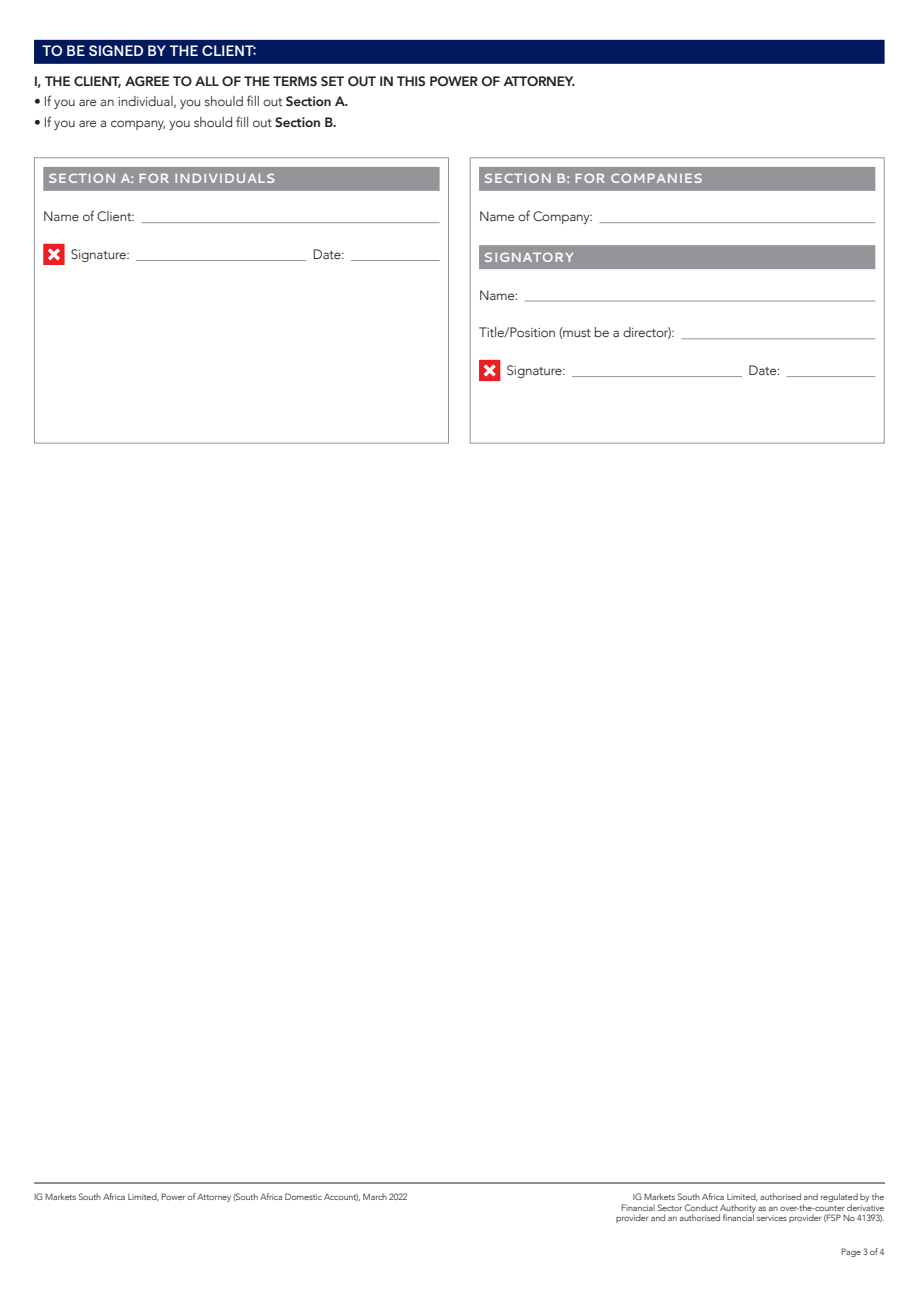
<style>
.page{position:relative;width:919px;height:1289px;background:#fff}
.page>*{position:absolute;margin:0;border:0;box-sizing:border-box;transform-origin:0 0}
.sub_title__level_1{font:500 15px "Matter SQ";letter-spacing:.02em;color:#fff}
.form_text{font:300 13.5px "Avenir";letter-spacing:-.015em;color:#231f20}
.body_text{font:300 13.5px "Avenir";letter-spacing:-.015em;color:#231f20}
.body_text-2{font:800 13.5px "Avenir";letter-spacing:-.02em;color:#231f20}
.sub_title__1_line{font:700 13.5px "Cantarell";color:#fff}
.t1{font:300 9px/10.5px "Avenir";letter-spacing:-.015em;color:#231f20;text-align:right}
.s1{font-weight:800}
</style>
<div class="page">
<hr style="left:34px;top:1182px;width:850px;height:1px;background:#231f20">
<div style="left:43px;top:167px;width:396px;height:24px;background:#939598"></div>
<hr style="left:141px;top:222px;width:298px;height:1px;background:#939598">
<hr style="left:136px;top:260px;width:170px;height:1px;background:#939598">
<hr style="left:351px;top:260px;width:88px;height:1px;background:#939598">
<svg style="left:43px;top:244px;width:22px;height:21px"></svg>
<div style="left:34px;top:157px;width:415px;height:286px;border:1px solid #939598"></div>
<div style="left:479px;top:167px;width:396px;height:24px;background:#939598"></div>
<hr style="left:599px;top:222px;width:276px;height:1px;background:#939598">
<div style="left:479px;top:245px;width:396px;height:24px;background:#939598"></div>
<hr style="left:524px;top:301px;width:351px;height:1px;background:#939598">
<hr style="left:681px;top:338px;width:194px;height:1px;background:#939598">
<hr style="left:572px;top:376px;width:170px;height:1px;background:#939598">
<hr style="left:786px;top:376px;width:89px;height:1px;background:#939598">
<svg style="left:479px;top:360px;width:21px;height:21px"></svg>
<div style="left:469px;top:157px;width:415px;height:286px;border:1px solid #939598"></div>
<div style="left:34px;top:40px;width:850px;height:24px;background:#02195d"></div>
<p class="sub_title__level_1" style="left:43px;top:40px;width:215px">TO BE SIGNED BY THE CLIENT:</p>
<p class="body_text-2" style="left:34px;top:70px;width:543px">I, THE CLIENT, AGREE TO ALL OF THE TERMS SET OUT IN THIS POWER OF ATTORNEY.</p>
<p class="body_text" style="left:34px;top:94px;width:316px">• If you are an individual, you should fill out <span class="s1">Section A.</span></p>
<p class="body_text" style="left:34px;top:114px;width:304px">• If you are a company, you should fill out <span class="s1">Section B.</span></p>
<p class="sub_title__1_line" style="left:48px;top:169px;width:229px">SECTION A: FOR INDIVIDUALS</p>
<p class="form_text" style="left:43px;top:208px;width:93px">Name of Client:</p>
<p class="form_text" style="left:71px;top:246px;width:60px">Signature:</p>
<p class="form_text" style="left:313px;top:246px;width:33px">Date:</p>
<p class="sub_title__1_line" style="left:483px;top:169px;width:221px">SECTION B: FOR COMPANIES</p>
<p class="form_text" style="left:479px;top:208px;width:116px">Name of Company:</p>
<p class="sub_title__1_line" style="left:483px;top:247px;width:92px">SIGNATORY</p>
<p class="form_text" style="left:479px;top:287px;width:41px">Name:</p>
<p class="form_text" style="left:479px;top:325px;width:197px">Title/Position (must be a director):</p>
<p class="form_text" style="left:506px;top:362px;width:60px">Signature:</p>
<p class="form_text" style="left:748px;top:362px;width:33px">Date:</p>
<p class="t1" style="left:34px;top:1191px;width:375px">IG Markets South Africa Limited, Power of Attorney (South Africa Domestic Account), March 2022</p>
<p class="t1" style="left:616px;top:1191px;width:270px">IG Markets South Africa Limited, authorised and regulated by the<br>Financial Sector Conduct Authority as an over-the-counter derivative provider and an authorised financial services provider (FSP No 41393).</p>
<p class="t1" style="left:841px;top:1246px;width:45px">Page 3 of 4</p>
</div>
